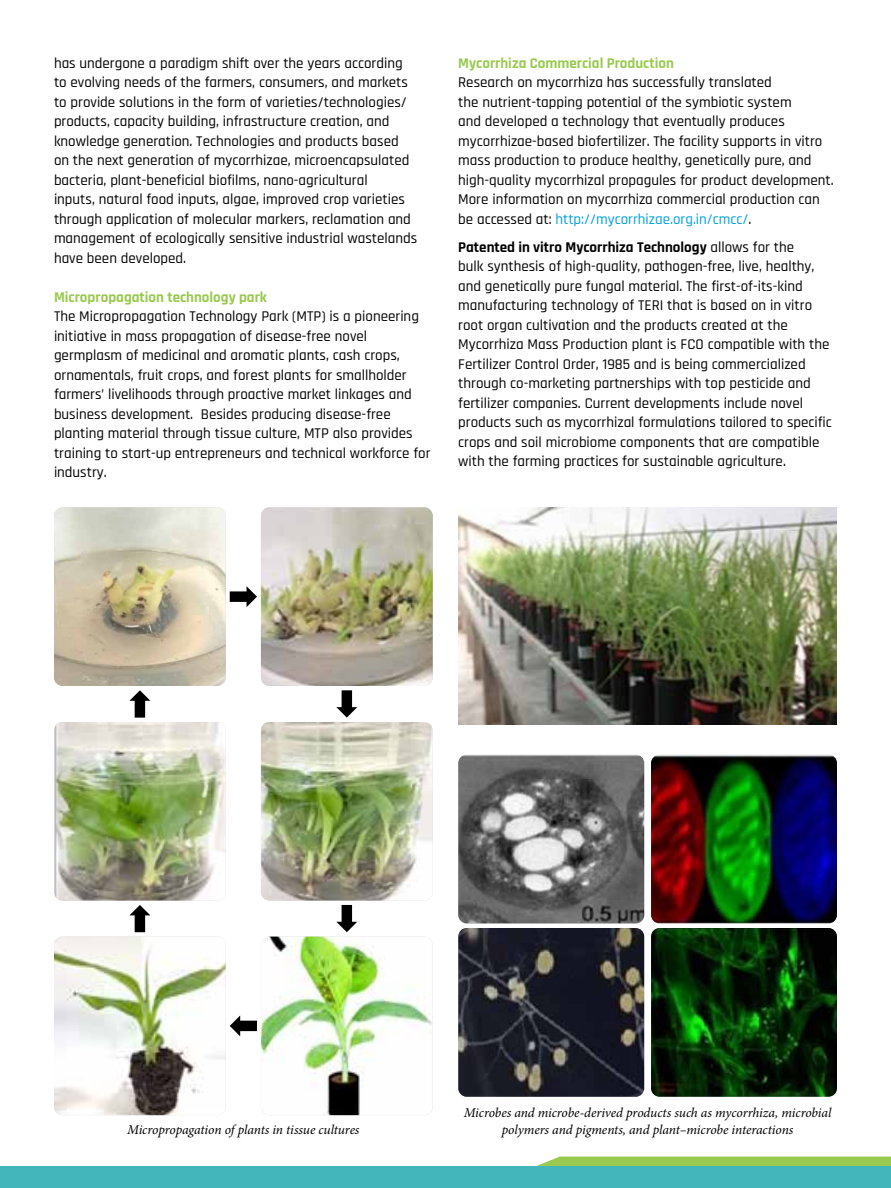
<style>
.page{position:relative;width:891px;height:1188px;background:#fff}
.page>*{position:absolute;margin:0;border:0;box-sizing:border-box;transform-origin:0 0}
.t1{font:500 15px/19.5px "Rajdhani";color:#000}
.t2{font:700 15px "Rajdhani";color:#99c94f}
.t3{font:italic 13.5px/16.5px "Minion Pro";letter-spacing:-.01em;color:#000;text-align:center}
.s1{color:#00a0dc}
.s2{font-weight:700}
</style>
<div class="page">
<img style="left:54px;top:722px;width:172px;height:179px">
<img style="left:261px;top:722px;width:172px;height:179px">
<img style="left:54px;top:507px;width:172px;height:179px">
<img style="left:261px;top:507px;width:172px;height:179px">
<img style="left:458px;top:755px;width:186px;height:168px">
<img style="left:458px;top:928px;width:186px;height:169px">
<img style="left:651px;top:755px;width:186px;height:168px">
<img style="left:651px;top:928px;width:186px;height:169px">
<img style="left:54px;top:937px;width:172px;height:178px">
<img style="left:261px;top:937px;width:172px;height:178px">
<svg style="left:230px;top:586px;width:27px;height:21px"></svg>
<svg style="left:230px;top:1015px;width:27px;height:21px"></svg>
<svg style="left:336px;top:690px;width:21px;height:28px"></svg>
<svg style="left:129px;top:905px;width:21px;height:27px"></svg>
<svg style="left:336px;top:905px;width:21px;height:27px"></svg>
<svg style="left:129px;top:690px;width:21px;height:28px"></svg>
<img style="left:458px;top:507px;width:379px;height:217px">
<svg style="left:482px;top:1157px;width:409px;height:10px;background:#9fce73"></svg>
<div style="left:0;top:1167px;width:891px;height:21px;background:#43b6bb"></div>
<p class="t1" style="left:54px;top:54px;width:365px">has undergone a paradigm shift over the years according to evolving needs of the farmers, consumers, and markets to provide solutions in the form of varieties/technologies/ products, capacity building, infrastructure creation, and knowledge generation. Technologies and products based on the next generation of mycorrhizae, microencapsulated bacteria, plant-beneficial biofilms, nano-agricultural<br>inputs, natural food inputs, algae, improved crop varieties through application of molecular markers, reclamation and management of ecologically sensitive industrial wastelands have been developed.</p>
<p class="t2" style="left:54px;top:288px;width:215px">Micropropagation technology park</p>
<p class="t1" style="left:54px;top:307px;width:378px">The Micropropagation Technology Park (MTP) is a pioneering initiative in mass propagation of disease-free novel germplasm of medicinal and aromatic plants, cash crops, ornamentals, fruit crops, and forest plants for smallholder farmers’ livelihoods through proactive market linkages and business development. Besides producing disease-free planting material through tissue culture, MTP also provides training to start-up entrepreneurs and technical workforce for industry.</p>
<p class="t2" style="left:458px;top:54px;width:217px">Mycorrhiza Commercial Production</p>
<p class="t1" style="left:458px;top:73px;width:377px">Research on mycorrhiza has successfully translated<br>the nutrient-tapping potential of the symbiotic system<br>and developed a technology that eventually produces mycorrhizae-based biofertilizer. The facility supports in vitro mass production to produce healthy, genetically pure, and high-quality mycorrhizal propagules for product development.<br>More information on mycorrhiza commercial production can be accessed at: <span class="s1">http://mycorrhizae.org.in/cmcc/</span>.</p>
<p class="t1" style="left:458px;top:238px;width:375px"><span class="s2">Patented in vitro Mycorrhiza Technology</span> allows for the<br>bulk synthesis of high-quality, pathogen-free, live, healthy, and genetically pure fungal material. The first-of-its-kind manufacturing technology of TERI that is based on in vitro root organ cultivation and the products created at the Mycorrhiza Mass Production plant is FCO compatible with the Fertilizer Control Order, 1985 and is being commercialized through co-marketing partnerships with top pesticide and fertilizer companies. Current developments include novel products such as mycorrhizal formulations tailored to specific crops and soil microbiome components that are compatible with the farming practices for sustainable agriculture.</p>
<p class="t3" style="left:127px;top:1121px;width:234px">Micropropagation of plants in tissue cultures</p>
<p class="t3" style="left:464px;top:1105px;width:369px">Microbes and microbe-derived products such as mycorrhiza, microbial polymers and pigments, and plant–microbe interactions</p>
</div>
